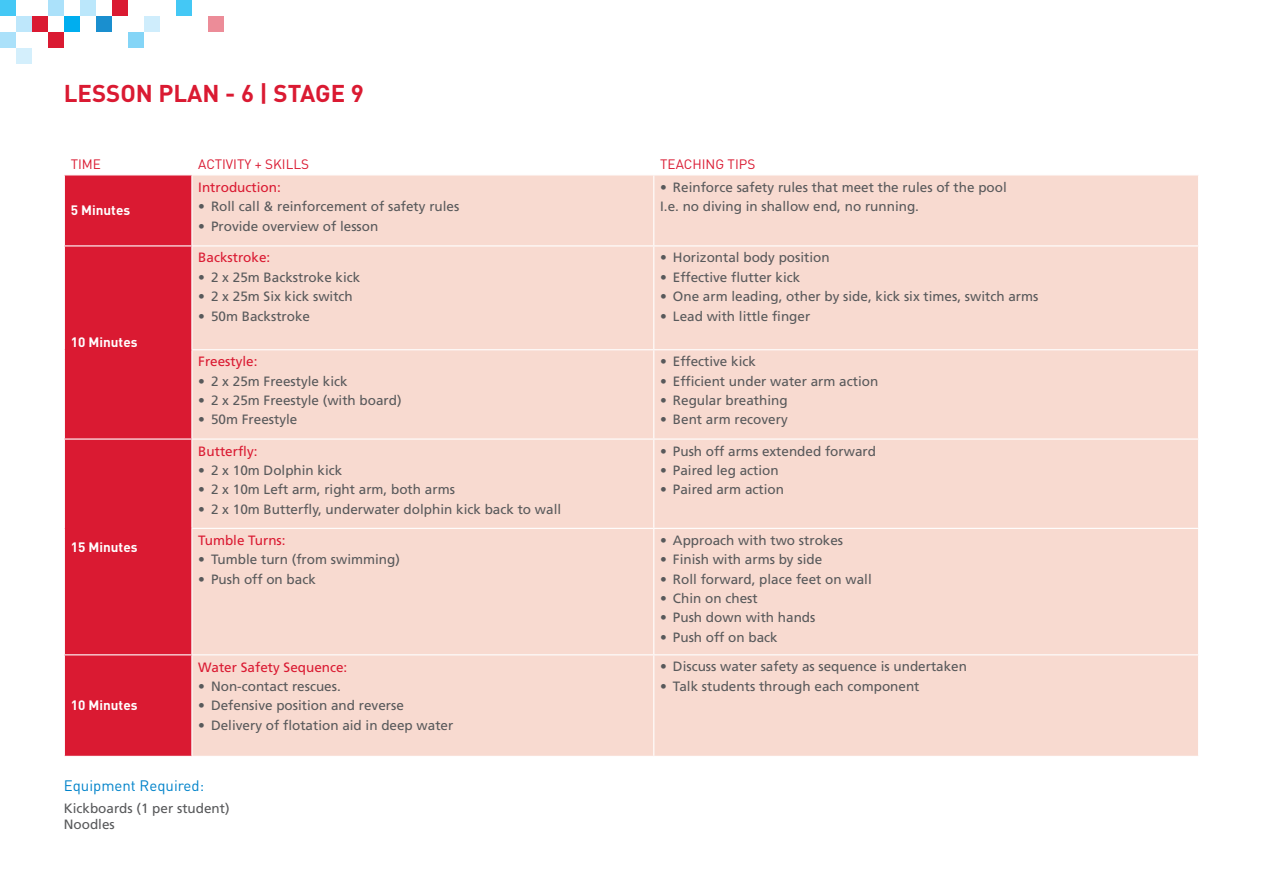
<style>
.page{position:relative;width:1263px;height:893px;background:#fff}
.page>*{position:absolute;margin:0;border:0;box-sizing:border-box;transform-origin:0 0}
.t1{font:700 24px "DIN";color:#da1a32}
.t2{font:15px "DIN";color:#0083ca}
.t3{font:13.5px/19.4px "Frutiger";color:#58595b}
.t4{font:13.5px "Frutiger";color:#da1a32}
.t5{font:700 13.5px "DIN";color:#fff}
.t6{font:13.5px "DIN";color:#da1a32}
</style>
<div class="page">
<div style="left:176px;top:0;width:16px;height:16px;background:#44c8f5"></div>
<div style="left:144px;top:16px;width:16px;height:16px;background:#cfedfc"></div>
<div style="left:112px;top:0;width:16px;height:16px;background:#da1a32"></div>
<div style="left:128px;top:32px;width:16px;height:16px;background:#84d5f7"></div>
<div style="left:96px;top:16px;width:16px;height:16px;background:#1a8fcf"></div>
<div style="left:80px;top:0;width:16px;height:16px;background:#bbe7fb"></div>
<div style="left:64px;top:16px;width:16px;height:16px;background:#00aeef"></div>
<div style="left:48px;top:0;width:16px;height:16px;background:#abe1fa"></div>
<div style="left:32px;top:16px;width:16px;height:16px;background:#da1a32"></div>
<div style="left:16px;top:16px;width:16px;height:16px;background:#bee7fb"></div>
<div style="left:0;top:0;width:16px;height:16px;background:#44c8f5"></div>
<div style="left:48px;top:32px;width:16px;height:16px;background:#da1a32"></div>
<div style="left:0;top:32px;width:16px;height:16px;background:#abe1fa"></div>
<div style="left:16px;top:48px;width:16px;height:16px;background:#d4effc"></div>
<div style="left:208px;top:16px;width:16px;height:16px;background:#ec8c98"></div>
<div style="left:65px;top:175px;width:126px;height:581px;background:#da1a32"></div>
<div style="left:192px;top:175px;width:1006px;height:581px;background:#f8dad0"></div>
<hr style="left:653px;top:175px;width:1px;height:70px;background:#fff">
<hr style="left:64px;top:245px;width:128px;height:1px;background:#fff">
<hr style="left:192px;top:245px;width:462px;height:1px;background:#fff">
<hr style="left:654px;top:245px;width:545px;height:1px;background:#fff">
<hr style="left:653px;top:246px;width:1px;height:103px;background:#fff">
<hr style="left:191px;top:349px;width:463px;height:1px;background:#fff">
<hr style="left:654px;top:349px;width:545px;height:1px;background:#fff">
<hr style="left:653px;top:350px;width:1px;height:88px;background:#fff">
<hr style="left:64px;top:438px;width:128px;height:2px;background:#fff">
<hr style="left:192px;top:438px;width:462px;height:2px;background:#fff">
<hr style="left:654px;top:438px;width:545px;height:2px;background:#fff">
<hr style="left:653px;top:440px;width:1px;height:88px;background:#fff">
<hr style="left:191px;top:528px;width:463px;height:1px;background:#fff">
<hr style="left:654px;top:528px;width:545px;height:1px;background:#fff">
<hr style="left:653px;top:529px;width:1px;height:125px;background:#fff">
<hr style="left:64px;top:654px;width:128px;height:1px;background:#fff">
<hr style="left:192px;top:654px;width:462px;height:1px;background:#fff">
<hr style="left:654px;top:654px;width:545px;height:1px;background:#fff">
<hr style="left:653px;top:655px;width:1px;height:101px;background:#fff">
<h1 class="t1" style="left:64px;top:78px;width:301px">LESSON PLAN - 6 | STAGE 9</h1>
<p class="t6" style="left:71px;top:155px;width:32px">TIME</p>
<p class="t6" style="left:198px;top:155px;width:112px">ACTIVITY + SKILLS</p>
<p class="t6" style="left:660px;top:155px;width:97px">TEACHING TIPS</p>
<p class="t5" style="left:71px;top:202px;width:61px">5 Minutes</p>
<p class="t3" style="left:660px;top:177px;width:348px">• Reinforce safety rules that meet the rules of the pool<br>I.e. no diving in shallow end, no running.</p>
<p class="t4" style="left:198px;top:179px;width:84px">Introduction:</p>
<p class="t3" style="left:198px;top:197px;width:263px">• Roll call &amp; reinforcement of safety rules</p>
<p class="t3" style="left:198px;top:216px;width:182px">• Provide overview of lesson</p>
<p class="t5" style="left:71px;top:334px;width:68px">10 Minutes</p>
<p class="t5" style="left:71px;top:538px;width:68px">15 Minutes</p>
<p class="t5" style="left:71px;top:697px;width:68px">10 Minutes</p>
<p class="t4" style="left:198px;top:250px;width:74px">Backstroke:</p>
<p class="t3" style="left:198px;top:267px;width:164px">• 2 x 25m Backstroke kick</p>
<p class="t3" style="left:198px;top:287px;width:156px">• 2 x 25m Six kick switch</p>
<p class="t3" style="left:198px;top:306px;width:113px">• 50m Backstroke</p>
<p class="t4" style="left:198px;top:354px;width:61px">Freestyle:</p>
<p class="t3" style="left:198px;top:371px;width:151px">• 2 x 25m Freestyle kick</p>
<p class="t3" style="left:198px;top:390px;width:205px">• 2 x 25m Freestyle (with board)</p>
<p class="t3" style="left:198px;top:410px;width:101px">• 50m Freestyle</p>
<p class="t4" style="left:198px;top:443px;width:61px">Butterfly:</p>
<p class="t3" style="left:198px;top:460px;width:146px">• 2 x 10m Dolphin kick</p>
<p class="t3" style="left:198px;top:480px;width:258px">• 2 x 10m Left arm, right arm, both arms</p>
<p class="t3" style="left:198px;top:499px;width:364px">• 2 x 10m Butterfly, underwater dolphin kick back to wall</p>
<p class="t4" style="left:198px;top:532px;width:89px">Tumble Turns:</p>
<p class="t3" style="left:198px;top:550px;width:203px">• Tumble turn (from swimming)</p>
<p class="t3" style="left:198px;top:569px;width:119px">• Push off on back</p>
<p class="t4" style="left:198px;top:659px;width:151px">Water Safety Sequence:</p>
<p class="t3" style="left:198px;top:677px;width:144px">• Non-contact rescues.</p>
<p class="t3" style="left:198px;top:696px;width:207px">• Defensive position and reverse</p>
<p class="t3" style="left:198px;top:715px;width:257px">• Delivery of flotation aid in deep water</p>
<p class="t2" style="left:64px;top:776px;width:142px">Equipment Required:</p>
<p class="t3" style="left:64px;top:800px;width:167px;line-height:16.2px">Kickboards (1 per student)<br>Noodles</p>
<p class="t3" style="left:660px;top:248px;width:171px">• Horizontal body position</p>
<p class="t3" style="left:660px;top:267px;width:142px">• Effective flutter kick</p>
<p class="t3" style="left:660px;top:287px;width:380px">• One arm leading, other by side, kick six times, switch arms</p>
<p class="t3" style="left:660px;top:306px;width:152px">• Lead with little finger</p>
<p class="t3" style="left:660px;top:352px;width:97px">• Effective kick</p>
<p class="t3" style="left:660px;top:371px;width:220px">• Efficient under water arm action</p>
<p class="t3" style="left:660px;top:390px;width:129px">• Regular breathing</p>
<p class="t3" style="left:660px;top:410px;width:129px">• Bent arm recovery</p>
<p class="t3" style="left:660px;top:441px;width:217px">• Push off arms extended forward</p>
<p class="t3" style="left:660px;top:460px;width:120px">• Paired leg action</p>
<p class="t3" style="left:660px;top:480px;width:125px">• Paired arm action</p>
<p class="t3" style="left:660px;top:530px;width:185px">• Approach with two strokes</p>
<p class="t3" style="left:660px;top:550px;width:164px">• Finish with arms by side</p>
<p class="t3" style="left:660px;top:569px;width:213px">• Roll forward, place feet on wall</p>
<p class="t3" style="left:660px;top:588px;width:99px">• Chin on chest</p>
<p class="t3" style="left:660px;top:608px;width:157px">• Push down with hands</p>
<p class="t3" style="left:660px;top:627px;width:119px">• Push off on back</p>
<p class="t3" style="left:660px;top:657px;width:308px">• Discuss water safety as sequence is undertaken</p>
<p class="t3" style="left:660px;top:676px;width:261px">• Talk students through each component</p>
</div>
